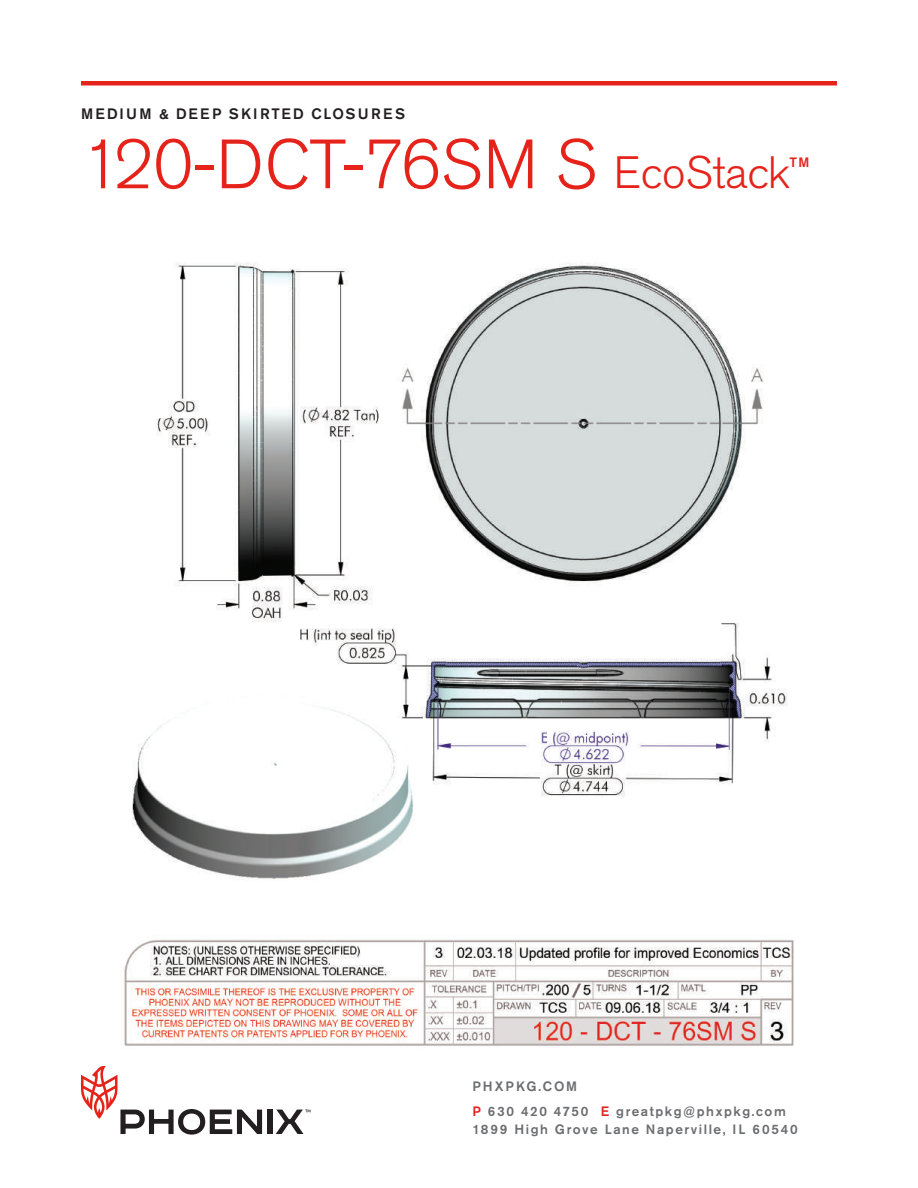
<style>
.page{position:relative;width:918px;height:1188px;background:#fff}
.page>*{position:absolute;margin:0;border:0;box-sizing:border-box;transform-origin:0 0}
.t1{font:300 69px "Akzidenz Grotesk Std";letter-spacing:-.005em;color:#e5231b}
.t2{font:500 15px "Akzidenz Grotesk Std";letter-spacing:.155em;color:#231f20}
.t3{font:500 13.5px/24.8px "Akzidenz Grotesk Std";letter-spacing:.115em;color:#6c6d70}
.t4{font:500 13.5px "Akzidenz Grotesk Std";color:#e5231b}
.s1{font-size:45px}
.s2{color:#e5231b}
</style>
<div class="page">
<div style="left:267px;top:1110px;width:5px;height:24px;background:#231f20"></div>
<svg style="left:81px;top:1066px;width:181px;height:69px"></svg>
<svg style="left:276px;top:1110px;width:34px;height:24px"></svg>
<div style="left:81px;top:81px;width:756px;height:5px;background:#e5231b"></div>
<img style="left:124px;top:262px;width:670px;height:784px">
<p class="t2" style="left:81px;top:105px;width:326px">MEDIUM &amp; DEEP SKIRTED CLOSURES</p>
<h1 class="t1" style="left:81px;top:126px;width:711px">120-DCT-76SM S <span class="s1">EcoStack</span></h1>
<p class="t4" style="left:789px;top:154px;width:22px">TM</p>
<p class="t3" style="left:472px;top:1074px;width:315px">PHXPKG.COM<br><span class="s2">P</span> 630 420 4750 <span class="s2">E</span> greatpkg@phxpkg.com</p>
<p class="t3" style="left:472px;top:1117px;width:327px">1899 High Grove Lane Naperville, IL 60540</p>
</div>
